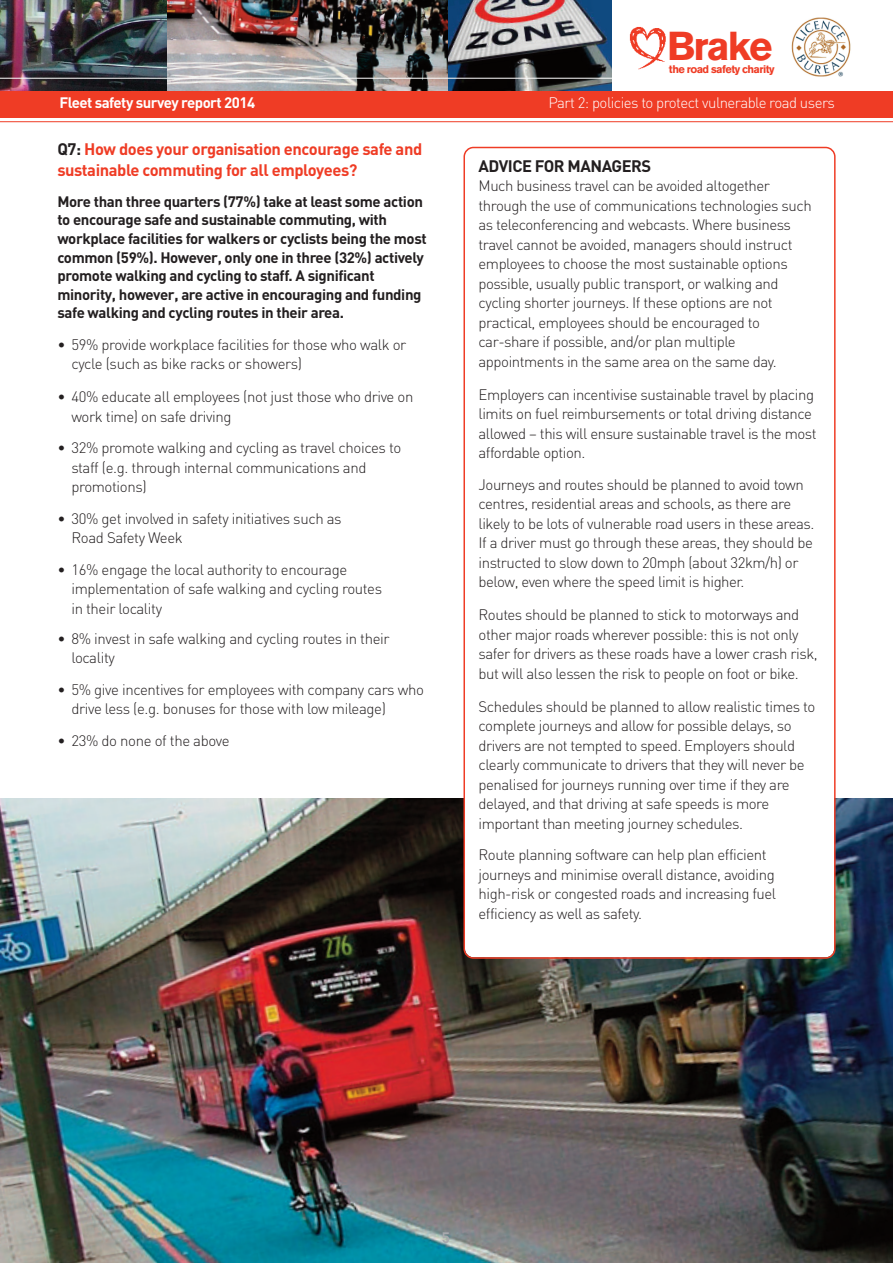
<style>
.page{position:relative;width:893px;height:1263px;background:#fff}
.page>*{position:absolute;margin:0;border:0;box-sizing:border-box;transform-origin:0 0}
.t1{font:700 40.05px "Akzidenz Grotesk BQ";letter-spacing:-.05em;color:#ef3c25}
.t2{font:700 16.5px/21px "DIN";letter-spacing:-.025em;color:#ef3c25}
.t3{font:700 16.5px "DIN";letter-spacing:-.03em;color:#231f20}
.t4{font:300 15px/19.5px "DIN";letter-spacing:-.03em;color:#231f20}
.t5{font:700 15px/18.6px "DIN";letter-spacing:-.025em;color:#231f20}
.t6{font:300 15px "DIN";letter-spacing:-.035em;color:#fff}
.t7{font:700 15px "DIN";letter-spacing:-.035em;color:#fff}
.t8{font:700 15px "DIN";color:#a8a9ad}
.t9{font:700 10.95px "Akzidenz Grotesk BQ";letter-spacing:-.05em;color:#ef3c25}
.s1{color:#231f20}
</style>
<div class="page">
<img style="left:0;top:798px;width:893px;height:465px">
<img style="left:167px;top:0;width:282px;height:91px">
<img style="left:449px;top:0;width:163px;height:91px">
<img style="left:0;top:0;width:167px;height:91px">
<div style="left:0;top:91px;width:893px;height:27px;background:#ef3c25"></div>
<hr style="left:0;top:78px;width:893px;height:1px;background:#fff">
<hr style="left:0;top:121px;width:893px;height:1px;background:#ef3c25">
<img style="left:791px;top:17px;width:60px;height:60px">
<img style="left:629px;top:26px;width:37px;height:44px">
<svg style="left:463px;top:147px;width:373px;height:812px"></svg>
<h1 class="t1" style="left:667px;top:24px;width:107px">Brake</h1>
<p class="t9" style="left:669px;top:63px;width:107px">the road safety charity</p>
<p class="t7" style="left:59px;top:94px;width:197px">Fleet safety survey report 2014</p>
<p class="t6" style="left:548px;top:94px;width:288px">Part 2: policies to protect vulnerable road users</p>
<p class="t2" style="left:57px;top:139px;width:366px"><span class="s1">Q7:</span> How does your organisation encourage safe and sustainable commuting for all employees?</p>
<p class="t5" style="left:57px;top:192px;width:371px">More than three quarters (77%) take at least some action to encourage safe and sustainable commuting, with workplace facilities for walkers or cyclists being the most common (59%). However, only one in three (32%) actively promote walking and cycling to staff. A significant minority, however, are active in encouraging and funding safe walking and cycling routes in their area.</p>
<p class="t4" style="left:71px;top:335px;width:336px;text-indent:-14px">• 59% provide workplace facilities for those who walk or cycle (such as bike racks or showers)</p>
<p class="t4" style="left:71px;top:387px;width:344px;text-indent:-14px">• 40% educate all employees (not just those who drive on work time) on safe driving</p>
<p class="t4" style="left:71px;top:438px;width:331px;text-indent:-14px">• 32% promote walking and cycling as travel choices to staff (e.g. through internal communications and promotions)</p>
<p class="t4" style="left:71px;top:509px;width:272px;text-indent:-14px">• 30% get involved in safety initiatives such as<br>Road Safety Week</p>
<p class="t4" style="left:71px;top:560px;width:312px;text-indent:-14px">• 16% engage the local authority to encourage implementation of safe walking and cycling routes in their locality</p>
<p class="t4" style="left:71px;top:629px;width:320px;text-indent:-14px">• 8% invest in safe walking and cycling routes in their locality</p>
<p class="t4" style="left:71px;top:680px;width:354px;text-indent:-14px">• 5% give incentives for employees with company cars who drive less (e.g. bonuses for those with low mileage)</p>
<p class="t4" style="left:57px;top:731px;width:174px">• 23% do none of the above</p>
<p class="t3" style="left:479px;top:157px;width:174px">ADVICE FOR MANAGERS</p>
<p class="t4" style="left:479px;top:176px;width:335px">Much business travel can be avoided altogether through the use of communications technologies such as teleconferencing and webcasts. Where business travel cannot be avoided, managers should instruct employees to choose the most sustainable options possible, usually public transport, or walking and cycling shorter journeys. If these options are not practical, employees should be encouraged to car-share if possible, and/or plan multiple appointments in the same area on the same day.</p>
<p class="t4" style="left:479px;top:385px;width:339px">Employers can incentivise sustainable travel by placing limits on fuel reimbursements or total driving distance allowed – this will ensure sustainable travel is the most affordable option.</p>
<p class="t4" style="left:479px;top:475px;width:337px">Journeys and routes should be planned to avoid town centres, residential areas and schools, as there are likely to be lots of vulnerable road users in these areas.<br>If a driver must go through these areas, they should be instructed to slow down to 20mph (about 32km/h) or below, even where the speed limit is higher.</p>
<p class="t4" style="left:479px;top:605px;width:341px">Routes should be planned to stick to motorways and other major roads wherever possible: this is not only safer for drivers as these roads have a lower crash risk, but will also lessen the risk to people on foot or bike.</p>
<p class="t4" style="left:479px;top:697px;width:338px">Schedules should be planned to allow realistic times to complete journeys and allow for possible delays, so drivers are not tempted to speed. Employers should clearly communicate to drivers that they will never be penalised for journeys running over time if they are delayed, and that driving at safe speeds is more important than meeting journey schedules.</p>
<p class="t4" style="left:479px;top:845px;width:299px">Route planning software can help plan efficient journeys and minimise overall distance, avoiding high-risk or congested roads and increasing fuel efficiency as well as safety.</p>
<p class="t8" style="left:442px;top:1229px;width:10px">5</p>
</div>
